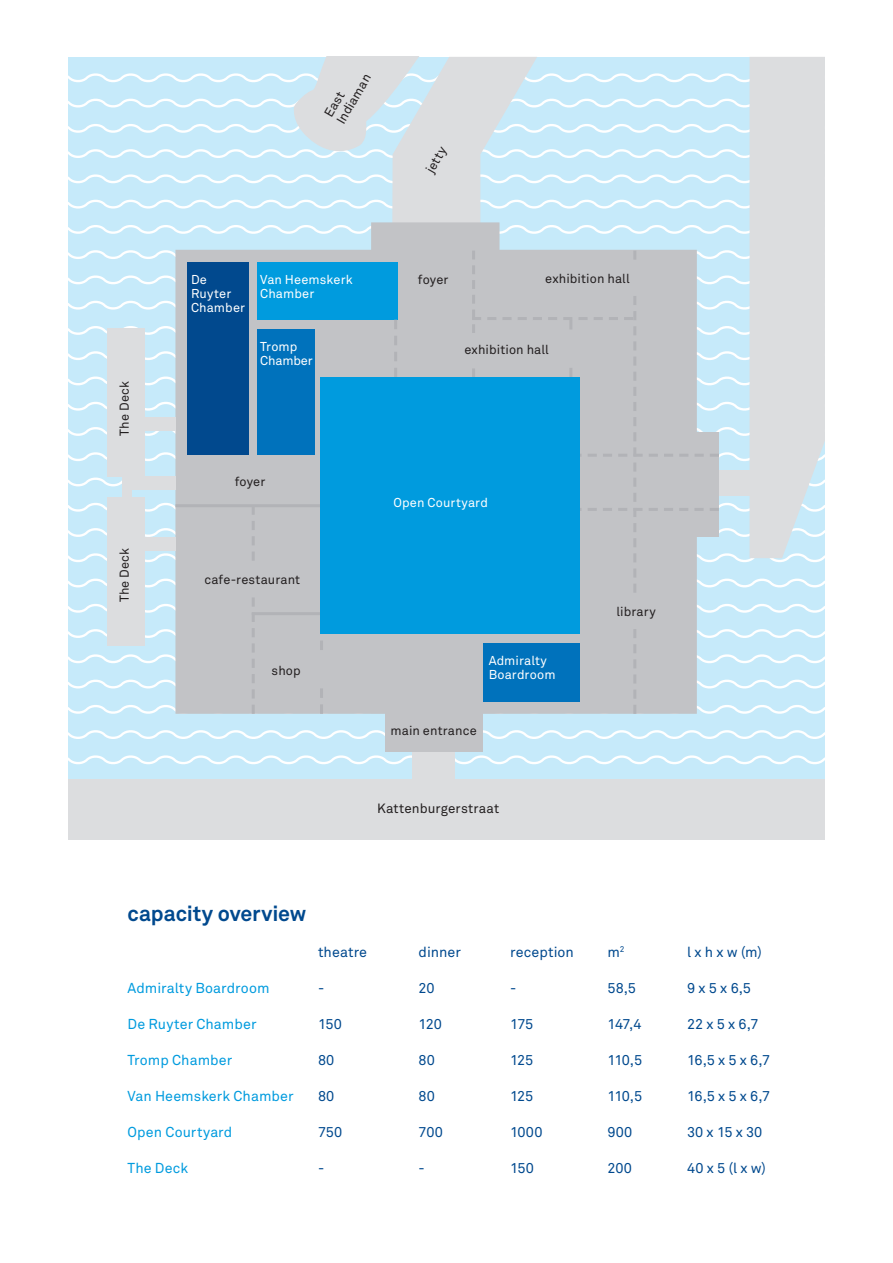
<style>
.page{position:relative;width:893px;height:1263px;background:#fff}
.page>*{position:absolute;margin:0;border:0;box-sizing:border-box;transform-origin:0 0}
.Title_Paragraph{font:700 21.3px "Akkurat Pro";letter-spacing:-.005em;color:#01498e}
.Plain_9_5_12{font:14.25px "Akkurat Pro";color:#01498e}
.Plain_9_5_12-2{font:14.25px "Akkurat Pro";letter-spacing:.005em;color:#009bde}
.t1{font:13.35px "Akkurat Pro";letter-spacing:.01em;color:#231f20}
.t2{font:12.75px/14.1px "Akkurat Pro";letter-spacing:.01em;color:#231f20}
.t3{font:12.75px/14.1px "Akkurat Pro";letter-spacing:.01em;color:#fff}
.t4{font:12.75px/14.1px "Akkurat Pro";letter-spacing:-.01em;color:#fff}
</style>
<div class="page">
<div style="left:68px;top:57px;width:757px;height:782px;background:#c6eafa"></div>
<svg style="left:68px;top:730px;width:757px;height:9px"></svg>
<svg style="left:68px;top:755px;width:757px;height:10px"></svg>
<div style="left:412px;top:741px;width:43px;height:78px;background:#dcdddf"></div>
<svg style="left:68px;top:57px;width:757px;height:657px"></svg>
<div style="left:68px;top:779px;width:757px;height:60px;background:#dcdddf"></div>
<div style="left:320px;top:378px;width:260px;height:256px;background:#009bde"></div>
<div style="left:385px;top:710px;width:98px;height:41px;background:#c2c3c6"></div>
<div style="left:107px;top:328px;width:37px;height:149px;background:#dcdddf"></div>
<div style="left:107px;top:497px;width:37px;height:148px;background:#dcdddf"></div>
<p class="t2" style="left:117px;top:436px;width:56px;rotate:-90deg">The Deck</p>
<p class="t2" style="left:117px;top:602px;width:56px;rotate:-90deg">The Deck</p>
<p class="t2" style="left:322px;top:112px;width:57px;rotate:-60deg">East<br>Indiaman</p>
<p class="t3" style="left:191px;top:272px;width:56px">De<br>Ruyter<br>Chamber</p>
<p class="t3" style="left:260px;top:272px;width:94px">Van Heemskerk<br>Chamber</p>
<p class="t4" style="left:260px;top:340px;width:54px">Tromp<br>Chamber</p>
<p class="t2" style="left:423px;top:168px;width:30px;rotate:-60deg">jetty</p>
<p class="t2" style="left:418px;top:272px;width:32px">foyer</p>
<p class="t2" style="left:545px;top:272px;width:86px">exhibition hall</p>
<p class="t2" style="left:464px;top:343px;width:86px">exhibition hall</p>
<p class="t2" style="left:235px;top:475px;width:32px">foyer</p>
<p class="t2" style="left:204px;top:572px;width:97px">cafe-restaurant</p>
<p class="t2" style="left:272px;top:663px;width:31px">shop</p>
<p class="t3" style="left:393px;top:496px;width:96px">Open Courtyard</p>
<p class="t3" style="left:489px;top:653px;width:68px">Admiralty<br>Boardroom</p>
<p class="t2" style="left:390px;top:724px;width:88px">main entrance</p>
<p class="t2" style="left:616px;top:605px;width:41px">library</p>
<p class="t1" style="left:377px;top:800px;width:124px">Kattenburgerstraat</p>
<p class="Title_Paragraph" style="left:128px;top:900px;width:180px">capacity overview</p>
<p class="Plain_9_5_12" style="left:318px;top:944px;width:51px">theatre</p>
<p class="Plain_9_5_12" style="left:419px;top:944px;width:44px">dinner</p>
<p class="Plain_9_5_12" style="left:510px;top:944px;width:65px">reception</p>
<p class="Plain_9_5_12" style="left:608px;top:944px;width:19px">m<sup>2</sup></p>
<p class="Plain_9_5_12" style="left:687px;top:944px;width:76px">l x h x w (m)</p>
<p class="Plain_9_5_12-2" style="left:128px;top:980px;width:143px">Admiralty Boardroom</p>
<p class="Plain_9_5_12" style="left:318px;top:980px;width:8px">-</p>
<p class="Plain_9_5_12" style="left:419px;top:980px;width:18px">20</p>
<p class="Plain_9_5_12" style="left:510px;top:980px;width:8px">-</p>
<p class="Plain_9_5_12" style="left:608px;top:980px;width:30px">58,5</p>
<p class="Plain_9_5_12" style="left:687px;top:980px;width:65px">9 x 5 x 6,5</p>
<p class="Plain_9_5_12-2" style="left:128px;top:1016px;width:130px">De Ruyter Chamber</p>
<p class="Plain_9_5_12" style="left:318px;top:1016px;width:25px">150</p>
<p class="Plain_9_5_12" style="left:419px;top:1016px;width:25px">120</p>
<p class="Plain_9_5_12" style="left:510px;top:1016px;width:25px">175</p>
<p class="Plain_9_5_12" style="left:608px;top:1016px;width:35px">147,4</p>
<p class="Plain_9_5_12" style="left:687px;top:1016px;width:73px">22 x 5 x 6,7</p>
<p class="Plain_9_5_12-2" style="left:128px;top:1052px;width:106px">Tromp Chamber</p>
<p class="Plain_9_5_12" style="left:318px;top:1052px;width:18px">80</p>
<p class="Plain_9_5_12" style="left:419px;top:1052px;width:18px">80</p>
<p class="Plain_9_5_12" style="left:510px;top:1052px;width:25px">125</p>
<p class="Plain_9_5_12" style="left:608px;top:1052px;width:36px">110,5</p>
<p class="Plain_9_5_12" style="left:687px;top:1052px;width:85px">16,5 x 5 x 6,7</p>
<p class="Plain_9_5_12-2" style="left:128px;top:1088px;width:168px">Van Heemskerk Chamber</p>
<p class="Plain_9_5_12" style="left:318px;top:1088px;width:18px">80</p>
<p class="Plain_9_5_12" style="left:419px;top:1088px;width:18px">80</p>
<p class="Plain_9_5_12" style="left:510px;top:1088px;width:25px">125</p>
<p class="Plain_9_5_12" style="left:608px;top:1088px;width:36px">110,5</p>
<p class="Plain_9_5_12" style="left:687px;top:1088px;width:85px">16,5 x 5 x 6,7</p>
<p class="Plain_9_5_12-2" style="left:128px;top:1124px;width:106px">Open Courtyard</p>
<p class="Plain_9_5_12" style="left:318px;top:1124px;width:26px">750</p>
<p class="Plain_9_5_12" style="left:419px;top:1124px;width:26px">700</p>
<p class="Plain_9_5_12" style="left:510px;top:1124px;width:34px">1000</p>
<p class="Plain_9_5_12" style="left:608px;top:1124px;width:26px">900</p>
<p class="Plain_9_5_12" style="left:687px;top:1124px;width:77px">30 x 15 x 30</p>
<p class="Plain_9_5_12-2" style="left:128px;top:1160px;width:62px">The Deck</p>
<p class="Plain_9_5_12" style="left:318px;top:1160px;width:8px">-</p>
<p class="Plain_9_5_12" style="left:419px;top:1160px;width:8px">-</p>
<p class="Plain_9_5_12" style="left:510px;top:1160px;width:25px">150</p>
<p class="Plain_9_5_12" style="left:608px;top:1160px;width:26px">200</p>
<p class="Plain_9_5_12" style="left:687px;top:1160px;width:80px">40 x 5 (l x w)</p>
</div>
